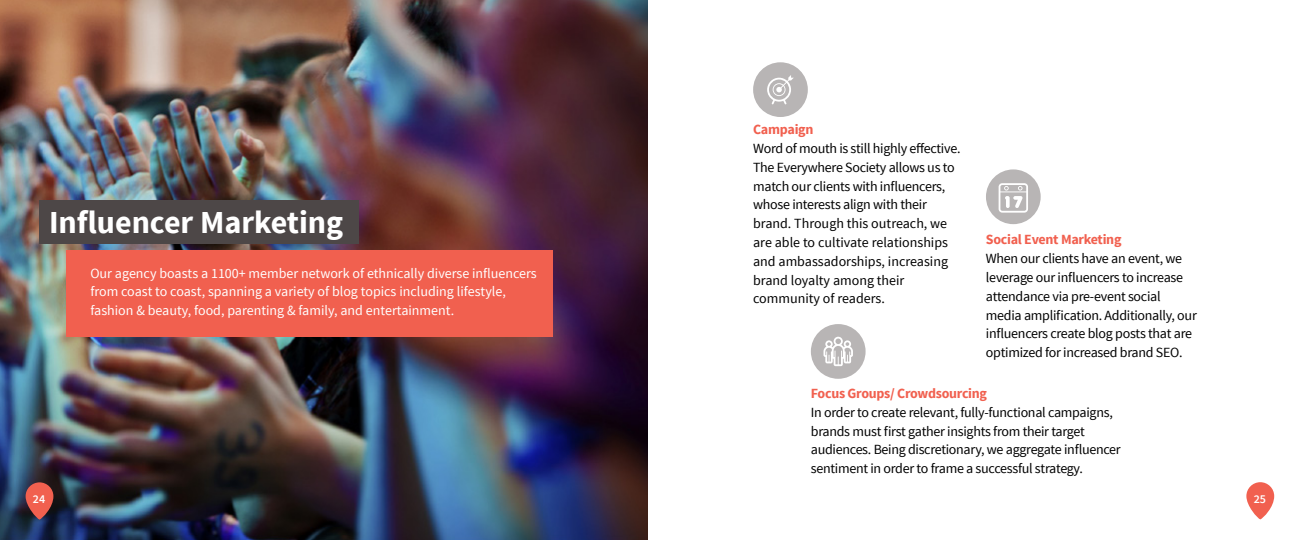
<style>
.page{position:relative;width:1296px;height:540px;background:#fff}
.page>*{position:absolute;margin:0;border:0;box-sizing:border-box;transform-origin:0 0}
.t1{font:700 32px "Source Sans Pro";color:#fff}
.t2{font:14px/18.8px "Source Sans Pro";letter-spacing:-.02em;color:#000}
.t3{font:14px/18.8px "Source Sans Pro";color:#fff}
.t4{font:700 14px "Source Sans Pro";letter-spacing:-.02em;color:#f1604f}
.t5{font:600 12px "Source Sans Pro";color:#fff}
</style>
<div class="page">
<img style="left:0;top:0;width:648px;height:540px">
<svg style="left:26px;top:482px;width:27px;height:38px"></svg>
<svg style="left:1246px;top:482px;width:28px;height:37px"></svg>
<div style="left:40px;top:200px;width:319px;height:44px;background:#4d4747"></div>
<div style="left:66px;top:250px;width:487px;height:86px;background:#f1604f"></div>
<div style="left:986px;top:169px;width:55px;height:55px;background:#b8b5b5;border-radius:50%"></div>
<div style="left:753px;top:62px;width:55px;height:55px;background:#b8b5b5;border-radius:50%"></div>
<div style="left:811px;top:324px;width:55px;height:55px;background:#b8b5b5;border-radius:50%"></div>
<svg style="left:824px;top:337px;width:29px;height:29px"></svg>
<svg style="left:999px;top:183px;width:29px;height:30px"></svg>
<svg style="left:767px;top:75px;width:27px;height:30px"></svg>
<h1 class="t1" style="left:49px;top:202px;width:296px">Influencer Marketing</h1>
<p class="t3" style="left:90px;top:264px;width:448px">Our agency boasts a 1100+ member network of ethnically diverse influencers from coast to coast, spanning a variety of blog topics including lifestyle, fashion &amp; beauty, food, parenting &amp; family, and entertainment.</p>
<p class="t4" style="left:753px;top:121px;width:62px">Campaign</p>
<p class="t2" style="left:753px;top:139px;width:209px">Word of mouth is still highly effective.<br>The Everywhere Society allows us to match our clients with influencers, whose interests align with their brand. Through this outreach, we are able to cultivate relationships and ambassadorships, increasing brand loyalty among their community of readers.</p>
<p class="t4" style="left:986px;top:231px;width:137px">Social Event Marketing</p>
<p class="t2" style="left:986px;top:249px;width:212px">When our clients have an event, we leverage our influencers to increase attendance via pre-event social media amplification. Additionally, our influencers create blog posts that are optimized for increased brand SEO.</p>
<p class="t4" style="left:811px;top:384px;width:178px">Focus Groups/ Crowdsourcing</p>
<p class="t2" style="left:811px;top:403px;width:311px">In order to create relevant, fully-functional campaigns, brands must first gather insights from their target audiences. Being discretionary, we aggregate influencer sentiment in order to frame a successful strategy.</p>
<p class="t5" style="left:33px;top:491px;width:14px">24</p>
<p class="t5" style="left:1254px;top:491px;width:14px">25</p>
</div>
